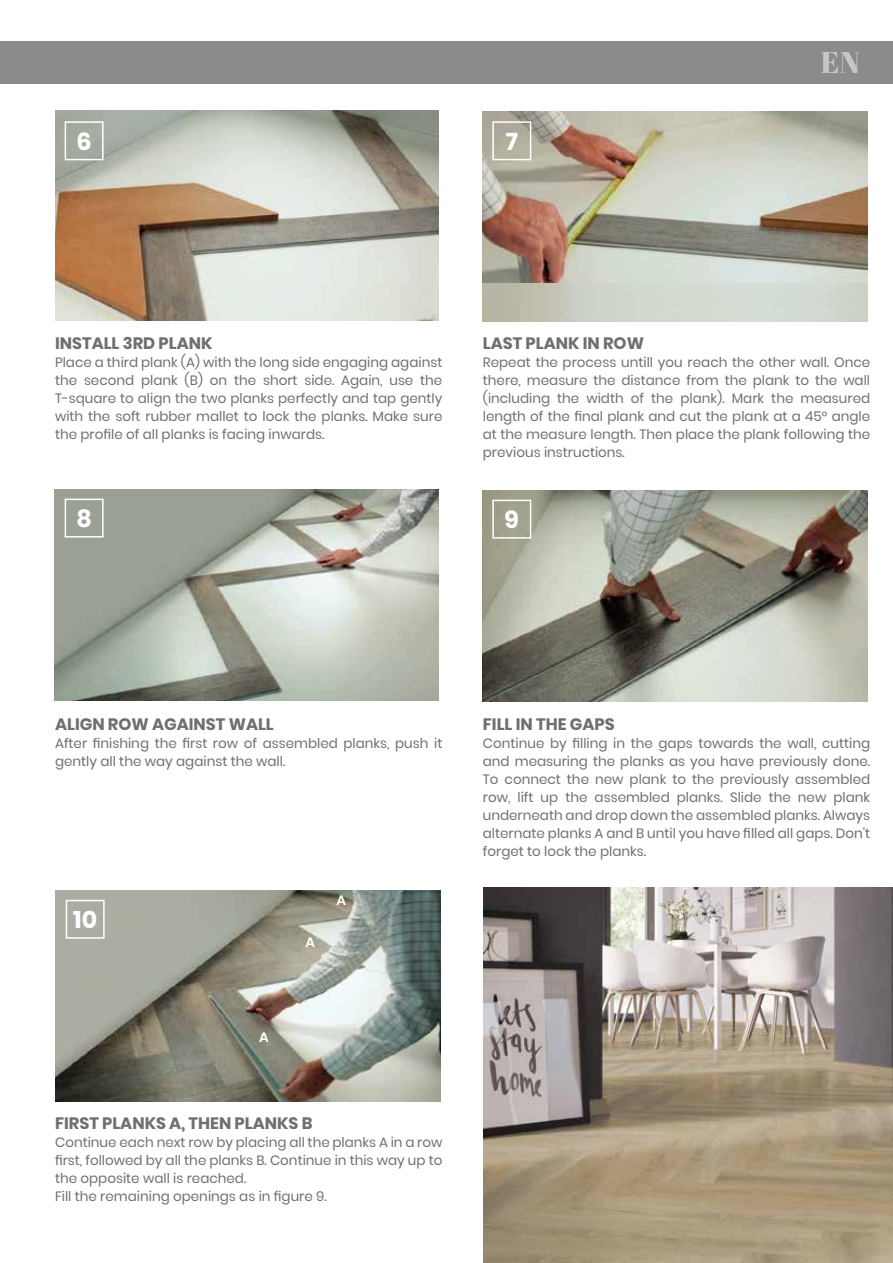
<style>
.page{position:relative;width:893px;height:1263px;background:#fff}
.page>*{position:absolute;margin:0;border:0;box-sizing:border-box;transform-origin:0 0}
.t1{font:30px "Abril Fatface";color:#c6c6c6}
.t2{font:700 24px "Poppins";color:#fff}
.t3{font:700 16.5px "Poppins";color:#706f6f}
.t4{font:600 13.65px "Poppins";color:#fff}
.t5{font:13.5px/18px "Poppins";color:#706f6f;text-align:justify}
</style>
<div class="page">
<img style="left:482px;top:491px;width:385px;height:210px">
<img style="left:54px;top:489px;width:385px;height:211px">
<img style="left:56px;top:890px;width:384px;height:211px">
<div style="left:0;top:41px;width:893px;height:43px;background:#8b8b8a"></div>
<img style="left:482px;top:111px;width:385px;height:173px">
<img style="left:55px;top:111px;width:383px;height:209px">
<div style="left:492px;top:500px;width:39px;height:39px;border:2px solid #fff"></div>
<div style="left:492px;top:121px;width:39px;height:39px;border:2px solid #fff"></div>
<div style="left:65px;top:499px;width:39px;height:38px;border:2px solid #fff"></div>
<div style="left:65px;top:121px;width:39px;height:39px;border:2px solid #fff"></div>
<div style="left:66px;top:900px;width:39px;height:39px;border:2px solid #fff"></div>
<img style="left:484px;top:887px;width:409px;height:376px">
<h2 class="t2" style="left:77px;top:128px;width:17px">6</h2>
<h2 class="t2" style="left:506px;top:128px;width:14px">7</h2>
<h1 class="t1" style="left:821px;top:41px;width:40px">EN</h1>
<p class="t3" style="left:55px;top:334px;width:159px">INSTALL 3RD PLANK</p>
<p class="t5" style="left:55px;top:353px;width:389px">Place a third plank (A) with the long side engaging against the second plank (B) on the short side. Again, use the T-square to align the two planks perfectly and tap gently with the soft rubber mallet to lock the planks. Make sure the profile of all planks is facing inwards.</p>
<h2 class="t2" style="left:76px;top:505px;width:17px">8</h2>
<p class="t3" style="left:483px;top:334px;width:163px">LAST PLANK IN ROW</p>
<p class="t5" style="left:483px;top:353px;width:389px">Repeat the process untill you reach the other wall. Once there, measure the distance from the plank to the wall (including the width of the plank). Mark the measured length of the final plank and cut the plank at a 45° angle at the measure length. Then place the plank following the previous instructions.</p>
<h2 class="t2" style="left:505px;top:506px;width:16px">9</h2>
<p class="t3" style="left:55px;top:715px;width:220px">ALIGN ROW AGAINST WALL</p>
<p class="t5" style="left:55px;top:734px;width:389px">After finishing the first row of assembled planks, push it gently all the way against the wall.</p>
<h2 class="t2" style="left:73px;top:906px;width:26px">10</h2>
<p class="t4" style="left:259px;top:1029px;width:11px">A</p>
<p class="t4" style="left:306px;top:934px;width:11px">A</p>
<p class="t4" style="left:336px;top:892px;width:11px">A</p>
<p class="t3" style="left:55px;top:1114px;width:259px">FIRST PLANKS A, THEN PLANKS B</p>
<p class="t5" style="left:55px;top:1133px;width:389px;text-align:left">Continue each next row by placing all the planks A in a row first, followed by all the planks B. Continue in this way up to the opposite wall is reached.<br>Fill the remaining openings as in figure 9.</p>
<p class="t3" style="left:483px;top:715px;width:133px">FILL IN THE GAPS</p>
<p class="t5" style="left:483px;top:734px;width:389px">Continue by filling in the gaps towards the wall, cutting and measuring the planks as you have previously done.<br>To connect the new plank to the previously assembled row, lift up the assembled planks. Slide the new plank underneath and drop down the assembled planks. Always alternate planks A and B until you have filled all gaps. Don’t forget to lock the planks.</p>
</div>
